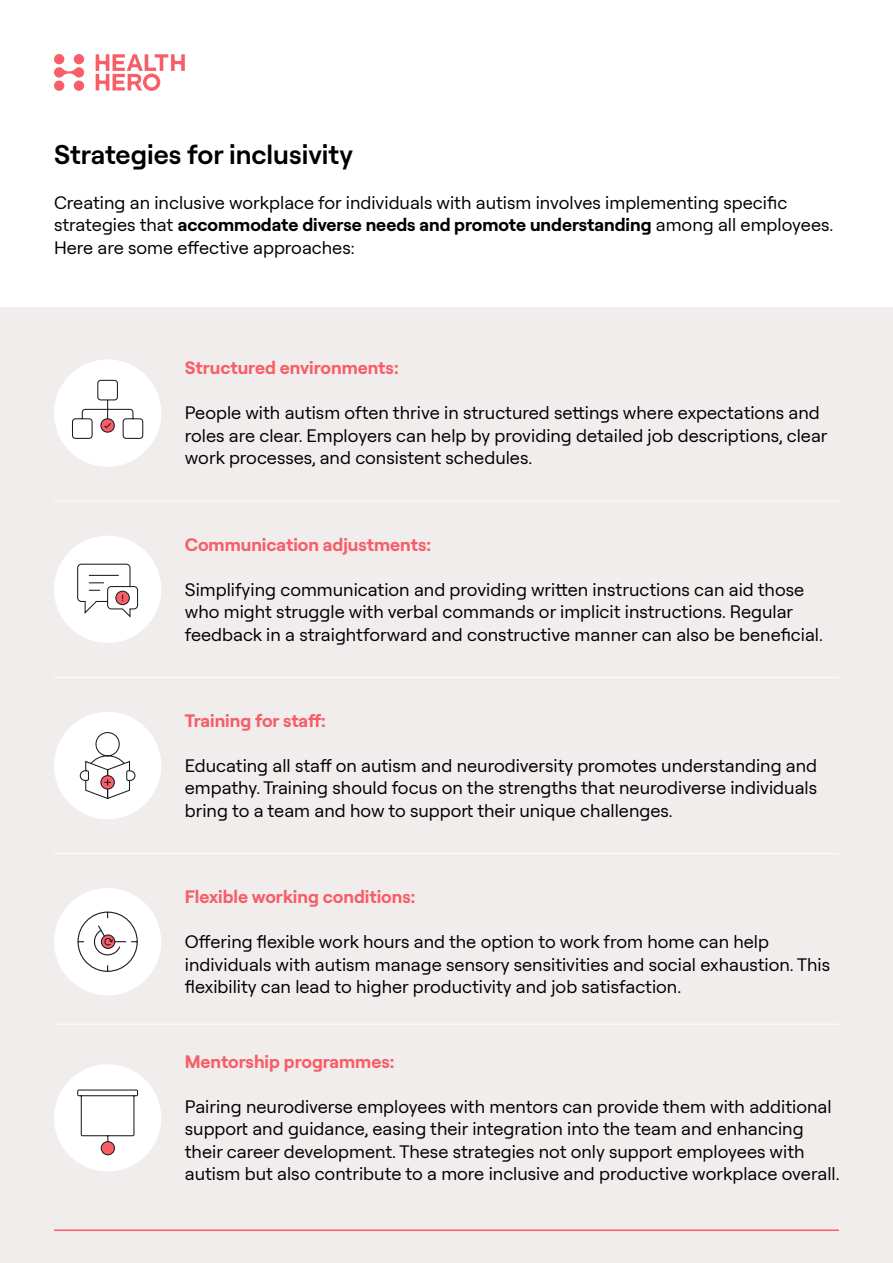
<style>
.page{position:relative;width:893px;height:1263px;background:#fff}
.page>*{position:absolute;margin:0;border:0;box-sizing:border-box;transform-origin:0 0}
.t1{font:600 27px "Roobert";color:#000}
.t2{font:18px/22.5px "Roobert";color:#000}
.t3{font:700 18px "Roobert";color:#f75e68}
.s1{font-weight:700}
</style>
<div class="page">
<div style="left:0;top:308px;width:893px;height:955px;background:#f1eded"></div>
<svg style="left:54px;top:67px;width:30px;height:11px"></svg>
<div style="left:54px;top:54px;width:10px;height:10px;background:#f75e68;border-radius:50%"></div>
<div style="left:74px;top:54px;width:10px;height:10px;background:#f75e68;border-radius:50%"></div>
<div style="left:54px;top:81px;width:10px;height:10px;background:#f75e68;border-radius:50%"></div>
<div style="left:74px;top:81px;width:10px;height:10px;background:#f75e68;border-radius:50%"></div>
<svg style="left:96px;top:54px;width:89px;height:37px"></svg>
<hr style="left:54px;top:1229px;width:785px;height:2px;background:#f75e68">
<hr style="left:54px;top:501px;width:785px;height:1px;background:#fff">
<hr style="left:54px;top:677px;width:785px;height:1px;background:#fff">
<hr style="left:54px;top:853px;width:785px;height:1px;background:#fff">
<hr style="left:54px;top:1024px;width:785px;height:1px;background:#fff">
<div style="left:54px;top:359px;width:107px;height:108px;background:#fff;border-radius:50%"></div>
<svg style="left:72px;top:379px;width:72px;height:60px"></svg>
<div style="left:54px;top:536px;width:107px;height:107px;background:#fff;border-radius:50%"></div>
<svg style="left:77px;top:563px;width:62px;height:55px"></svg>
<div style="left:54px;top:712px;width:107px;height:107px;background:#fff;border-radius:50%"></div>
<svg style="left:79px;top:732px;width:57px;height:68px"></svg>
<div style="left:54px;top:888px;width:107px;height:107px;background:#fff;border-radius:50%"></div>
<svg style="left:77px;top:911px;width:61px;height:61px"></svg>
<div style="left:54px;top:1064px;width:107px;height:107px;background:#fff;border-radius:50%"></div>
<svg style="left:77px;top:1089px;width:61px;height:53px"></svg>
<div style="left:101px;top:1141px;width:13px;height:14px;background:#f75e69;border-radius:50%"></div>
<div style="left:101px;top:1141px;width:14px;height:14px;border:1px solid #1c1c1c;border-radius:50%"></div>
<h1 class="t1" style="left:54px;top:135px;width:300px">Strategies for inclusivity</h1>
<p class="t2" style="left:54px;top:190px;width:781px">Creating an inclusive workplace for individuals with autism involves implementing specific strategies that <span class="s1">accommodate diverse needs and promote understanding</span> among all employees.<br>Here are some effective approaches:</p>
<p class="t3" style="left:185px;top:355px;width:215px">Structured environments:</p>
<p class="t2" style="left:185px;top:401px;width:644px">People with autism often thrive in structured settings where expectations and roles are clear. Employers can help by providing detailed job descriptions, clear work processes, and consistent schedules.</p>
<p class="t3" style="left:185px;top:531px;width:248px">Communication adjustments:</p>
<p class="t2" style="left:185px;top:577px;width:640px">Simplifying communication and providing written instructions can aid those who might struggle with verbal commands or implicit instructions. Regular feedback in a straightforward and constructive manner can also be beneficial.</p>
<p class="t3" style="left:185px;top:707px;width:143px">Training for staff:</p>
<p class="t2" style="left:185px;top:753px;width:634px;text-align:justify">Educating all staff on autism and neurodiversity promotes understanding and empathy. Training should focus on the strengths that neurodiverse individuals bring to a team and how to support their unique challenges.</p>
<p class="t3" style="left:185px;top:883px;width:232px">Flexible working conditions:</p>
<p class="t2" style="left:185px;top:929px;width:647px">Offering flexible work hours and the option to work from home can help individuals with autism manage sensory sensitivities and social exhaustion. This flexibility can lead to higher productivity and job satisfaction.</p>
<p class="t3" style="left:185px;top:1048px;width:211px">Mentorship programmes:</p>
<p class="t2" style="left:185px;top:1094px;width:656px">Pairing neurodiverse employees with mentors can provide them with additional support and guidance, easing their integration into the team and enhancing their career development. These strategies not only support employees with autism but also contribute to a more inclusive and productive workplace overall.</p>
</div>
